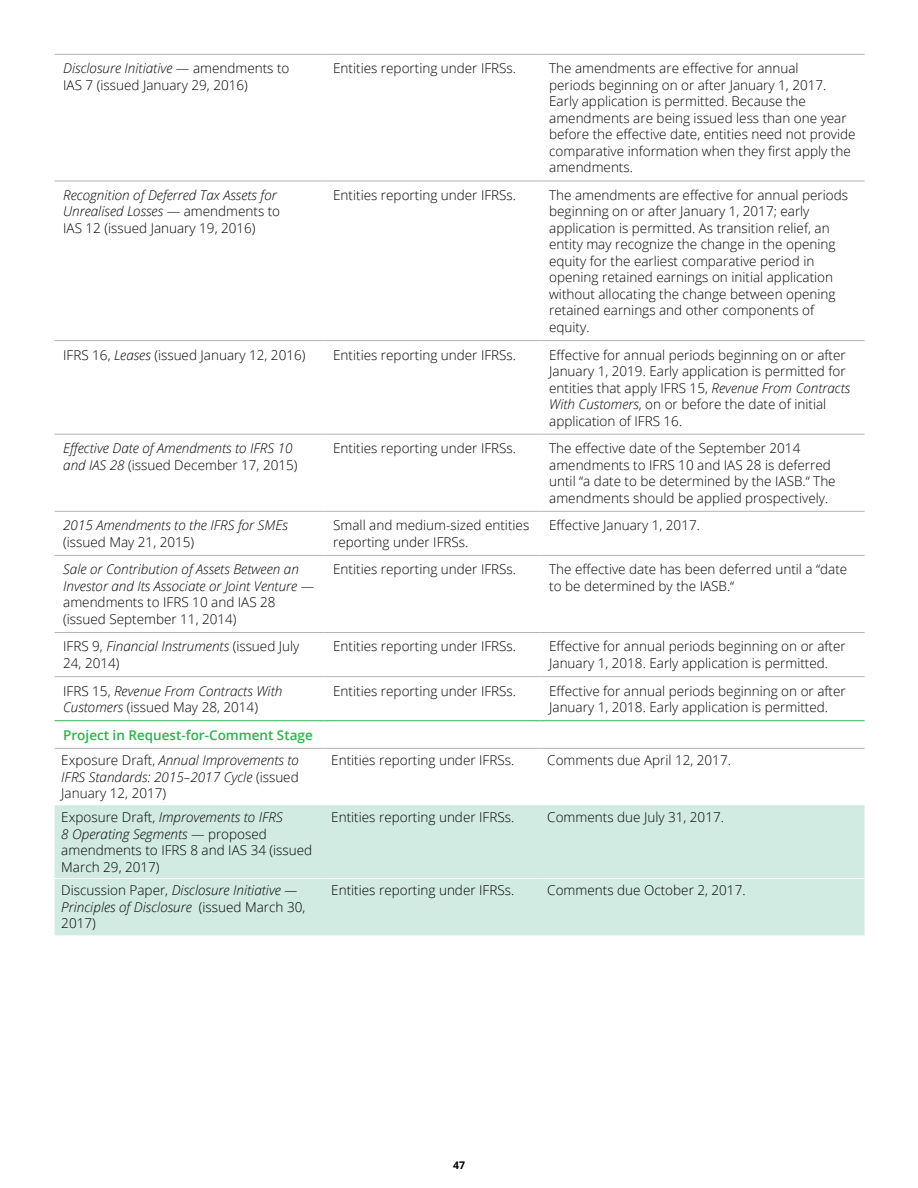
<style>
.page{position:relative;width:918px;height:1188px;background:#fff}
.page>*{position:absolute;margin:0;border:0;box-sizing:border-box;transform-origin:0 0}
.t1{font:300 13.5px/16.5px "Open Sans";color:#000}
.t2{font:italic 300 13.5px/16.5px "Open Sans";color:#000}
.t3{font:600 13.5px/25.7px "Open Sans";color:#2cb34a}
.t4{font:700 10.5px "Open Sans";color:#000}
.s1{font-style:italic}
.s2{font-style:normal}
.s3{font-weight:300;color:#000}
.s4{font-weight:300;font-style:italic;color:#000}
</style>
<div class="page">
<div style="left:55px;top:805px;width:810px;height:130px;background:#d2ebe2"></div>
<hr style="left:55px;top:181px;width:270px;height:1px;background:#b2b5b6">
<hr style="left:325px;top:181px;width:216px;height:1px;background:#b2b5b6">
<hr style="left:541px;top:181px;width:324px;height:1px;background:#b2b5b6">
<hr style="left:55px;top:340px;width:270px;height:1px;background:#b2b5b6">
<hr style="left:325px;top:340px;width:216px;height:1px;background:#b2b5b6">
<hr style="left:541px;top:340px;width:324px;height:1px;background:#b2b5b6">
<hr style="left:55px;top:434px;width:270px;height:1px;background:#b2b5b6">
<hr style="left:325px;top:434px;width:216px;height:1px;background:#b2b5b6">
<hr style="left:541px;top:434px;width:324px;height:1px;background:#b2b5b6">
<hr style="left:55px;top:511px;width:270px;height:1px;background:#b2b5b6">
<hr style="left:325px;top:511px;width:216px;height:1px;background:#b2b5b6">
<hr style="left:541px;top:511px;width:324px;height:1px;background:#b2b5b6">
<hr style="left:55px;top:555px;width:270px;height:1px;background:#b2b5b6">
<hr style="left:325px;top:555px;width:216px;height:1px;background:#b2b5b6">
<hr style="left:541px;top:555px;width:324px;height:1px;background:#b2b5b6">
<hr style="left:55px;top:632px;width:270px;height:1px;background:#b2b5b6">
<hr style="left:325px;top:632px;width:216px;height:1px;background:#b2b5b6">
<hr style="left:541px;top:632px;width:324px;height:1px;background:#b2b5b6">
<hr style="left:55px;top:676px;width:270px;height:1px;background:#b2b5b6">
<hr style="left:325px;top:676px;width:216px;height:1px;background:#b2b5b6">
<hr style="left:541px;top:676px;width:324px;height:1px;background:#b2b5b6">
<hr style="left:55px;top:54px;width:270px;height:1px;background:#b2b5b6">
<hr style="left:325px;top:54px;width:216px;height:1px;background:#b2b5b6">
<hr style="left:541px;top:54px;width:324px;height:1px;background:#b2b5b6">
<hr style="left:55px;top:720px;width:270px;height:1px;background:#2cb34a">
<hr style="left:325px;top:720px;width:216px;height:1px;background:#2cb34a">
<hr style="left:541px;top:720px;width:324px;height:1px;background:#2cb34a">
<hr style="left:55px;top:748px;width:270px;height:1px;background:#b2b5b6">
<hr style="left:325px;top:748px;width:216px;height:1px;background:#b2b5b6">
<hr style="left:541px;top:748px;width:324px;height:1px;background:#b2b5b6">
<hr style="left:55px;top:878px;width:270px;height:1px;background:#fff">
<hr style="left:325px;top:878px;width:216px;height:1px;background:#fff">
<hr style="left:541px;top:878px;width:324px;height:1px;background:#fff">
<p class="t1" style="left:63px;top:60px;width:228px"><span class="s1">Disclosure Initiative</span> — amendments to<br>IAS 7 (issued January 29, 2016)</p>
<p class="t1" style="left:333px;top:60px;width:184px">Entities reporting under IFRSs.</p>
<p class="t1" style="left:549px;top:60px;width:308px">The amendments are effective for annual<br>periods beginning on or after January 1, 2017.<br>Early application is permitted. Because the amendments are being issued less than one year before the effective date, entities need not provide comparative information when they first apply the amendments.</p>
<p class="t2" style="left:63px;top:186px;width:219px">Recognition of Deferred Tax Assets for<br>Unrealised Losses <span class="s2">— amendments to<br>IAS 12 (issued January 19, 2016)</span></p>
<p class="t1" style="left:333px;top:186px;width:184px">Entities reporting under IFRSs.</p>
<p class="t1" style="left:549px;top:186px;width:300px">The amendments are effective for annual periods beginning on or after January 1, 2017; early application is permitted. As transition relief, an entity may recognize the change in the opening equity for the earliest comparative period in opening retained earnings on initial application without allocating the change between opening retained earnings and other components of equity.</p>
<p class="t1" style="left:63px;top:346px;width:244px">IFRS 16, <span class="s1">Leases</span> (issued January 12, 2016)</p>
<p class="t1" style="left:333px;top:346px;width:184px">Entities reporting under IFRSs.</p>
<p class="t1" style="left:549px;top:346px;width:303px">Effective for annual periods beginning on or after January 1, 2019. Early application is permitted for entities that apply IFRS 15, <span class="s1">Revenue From Contracts With Customers</span>, on or before the date of initial application of IFRS 16.</p>
<p class="t2" style="left:63px;top:439px;width:236px">Effective Date of Amendments to IFRS 10 and IAS 28 <span class="s2">(issued December 17, 2015)</span></p>
<p class="t1" style="left:333px;top:440px;width:184px">Entities reporting under IFRSs.</p>
<p class="t1" style="left:549px;top:440px;width:288px">The effective date of the September 2014 amendments to IFRS 10 and IAS 28 is deferred until “a date to be determined by the IASB.“ The amendments should be applied prospectively.</p>
<p class="t2" style="left:63px;top:517px;width:226px">2015 Amendments to the IFRS for SMEs</p>
<p class="t1" style="left:63px;top:533px;width:133px">(issued May 21, 2015)</p>
<p class="t1" style="left:333px;top:517px;width:198px">Small and medium-sized entities reporting under IFRSs.</p>
<p class="t1" style="left:549px;top:517px;width:152px">Effective January 1, 2017.</p>
<p class="t2" style="left:63px;top:561px;width:253px">Sale or Contribution of Assets Between an Investor and Its Associate or Joint Venture <span class="s2">— amendments to IFRS 10 and IAS 28 (issued September 11, 2014)</span></p>
<p class="t1" style="left:333px;top:561px;width:184px">Entities reporting under IFRSs.</p>
<p class="t1" style="left:549px;top:561px;width:300px">The effective date has been deferred until a “date to be determined by the IASB.“</p>
<p class="t1" style="left:63px;top:638px;width:238px">IFRS 9, <span class="s1">Financial Instruments</span> (issued July<br>24, 2014)</p>
<p class="t1" style="left:333px;top:638px;width:184px">Entities reporting under IFRSs.</p>
<p class="t1" style="left:549px;top:638px;width:298px">Effective for annual periods beginning on or after<br>January 1, 2018. Early application is permitted.</p>
<p class="t2" style="left:63px;top:682px;width:221px"><span class="s2">IFRS 15,</span> Revenue From Contracts With<br>Customers <span class="s2">(issued May 28, 2014)</span></p>
<p class="t1" style="left:333px;top:682px;width:184px">Entities reporting under IFRSs.</p>
<p class="t1" style="left:549px;top:682px;width:298px">Effective for annual periods beginning on or after<br>January 1, 2018. Early application is permitted.</p>
<p class="t3" style="left:61px;top:722px;width:253px">Project in Request-for-Comment Stage<br><span class="s3">Exposure Draft,</span> <span class="s4">Annual Improvements to</span></p>
<p class="t2" style="left:61px;top:768px;width:239px">IFRS Standards: 2015–2017 Cycle <span class="s2">(issued<br>January 12, 2017)</span></p>
<p class="t1" style="left:331px;top:752px;width:184px">Entities reporting under IFRSs.</p>
<p class="t1" style="left:547px;top:752px;width:185px">Comments due April 12, 2017.</p>
<p class="t1" style="left:61px;top:809px;width:253px">Exposure Draft, <span class="s1">Improvements to IFRS<br>8 Operating Segments</span> — proposed amendments to IFRS 8 and IAS 34 (issued<br>March 29, 2017)</p>
<p class="t1" style="left:331px;top:809px;width:184px">Entities reporting under IFRSs.</p>
<p class="t1" style="left:547px;top:809px;width:178px">Comments due July 31, 2017.</p>
<p class="t2" style="left:61px;top:882px;width:246px"><span class="s2">Discussion Paper,</span> Disclosure Initiative —<br>Principles of Disclosure <span class="s2">(issued March 30,<br>2017)</span></p>
<p class="t1" style="left:331px;top:882px;width:184px">Entities reporting under IFRSs.</p>
<p class="t1" style="left:547px;top:882px;width:200px">Comments due October 2, 2017.</p>
<p class="t4" style="left:453px;top:1158px;width:13px">47</p>
</div>
